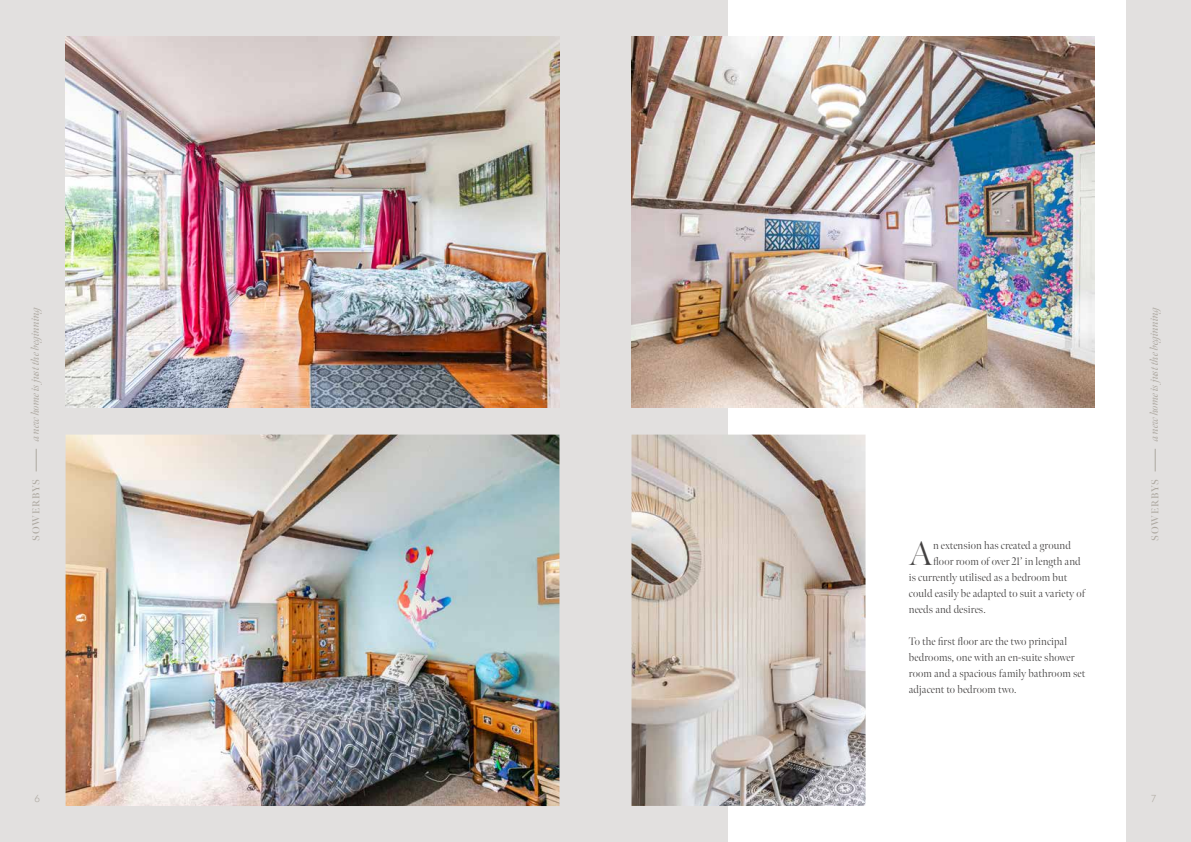
<style>
.page{position:relative;width:1191px;height:842px;background:#fff}
.page>*{position:absolute;margin:0;border:0;box-sizing:border-box;transform-origin:0 0}
.t1{font:300 34px "Meno Banner";color:#434141}
.t2{font:300 11px/16px "Meno Banner";letter-spacing:.01em;color:#434141}
.t3{font:italic 11px "Meno Banner";letter-spacing:-.01em;color:#ada8a0}
.t4{font:600 10px "Meno Banner";letter-spacing:.08em;color:#ada8a0}
.t5{font:300 10px "Quasimoda";color:#ada8a0}
</style>
<div class="page">
<div style="left:0;top:0;width:595px;height:842px;background:#e2e0df"></div>
<div style="left:595px;top:0;width:596px;height:842px;background:#e2e0df"></div>
<svg style="left:36px;top:449px;width:1px;height:22px"></svg>
<svg style="left:1155px;top:449px;width:1px;height:22px"></svg>
<img style="left:66px;top:36px;width:493px;height:371px">
<img style="left:66px;top:435px;width:493px;height:371px">
<div style="left:728px;top:0;width:397px;height:842px;background:#fff"></div>
<img style="left:631px;top:36px;width:463px;height:372px">
<img style="left:631px;top:435px;width:234px;height:371px">
<p class="t3" style="left:29px;top:441px;width:138px;rotate:-90deg">a new home is just the beginning</p>
<p class="t3" style="left:1147px;top:441px;width:138px;rotate:-90deg">a new home is just the beginning</p>
<p class="t4" style="left:30px;top:541px;width:63px;rotate:-90deg">SOWERBYS</p>
<p class="t4" style="left:1149px;top:541px;width:63px;rotate:-90deg">SOWERBYS</p>
<h1 class="t1" style="left:909px;top:533px;width:25px">A</h1>
<p class="t2" style="left:933px;top:537px;width:139px">n extension has created a ground</p>
<p class="t2" style="left:933px;top:553px;width:149px">floor room of over 21’ in length and</p>
<p class="t2" style="left:909px;top:569px;width:160px">is currently utilised as a bedroom but</p>
<p class="t2" style="left:909px;top:585px;width:178px">could easily be adapted to suit a variety of</p>
<p class="t2" style="left:909px;top:601px;width:78px">needs and desires.</p>
<p class="t2" style="left:909px;top:633px;width:178px">To the first floor are the two principal bedrooms, one with an en-suite shower room and a spacious family bathroom set adjacent to bedroom two.</p>
<p class="t5" style="left:35px;top:791px;width:7px">6</p>
<p class="t5" style="left:1151px;top:791px;width:6px">7</p>
</div>
